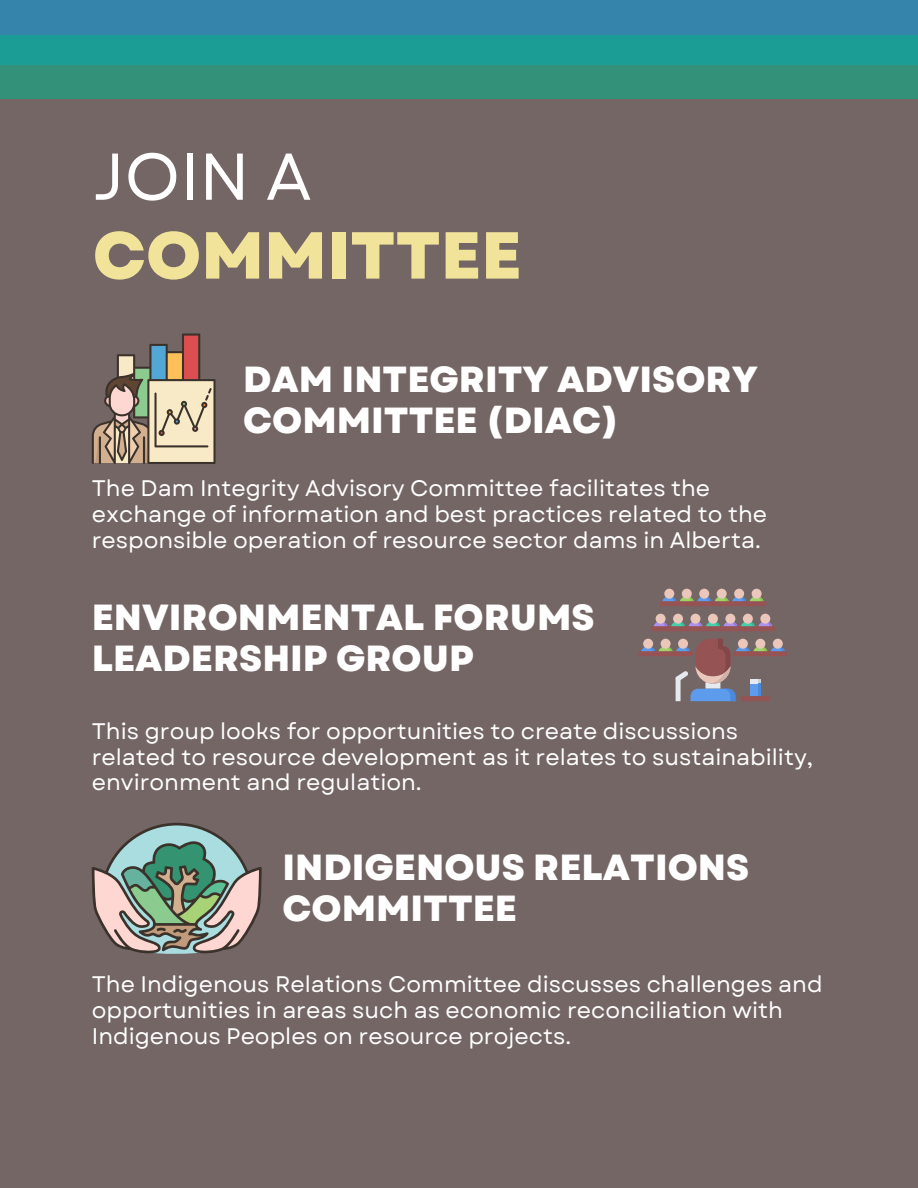
<style>
.page{position:relative;width:918px;height:1188px;background:#736665}
.page>*{position:absolute;margin:0;border:0;box-sizing:border-box;transform-origin:0 0}
.t1{font:800 66.3px "Garet";color:#f1e399}
.t2{font:66px "Garet";color:#fff}
.t3{font:800 36.3px/40.5px "Garet";color:#fff}
.t4{font:22.5px/25.8px "Garet";color:#fff}
</style>
<div class="page">
<div style="left:0;top:0;width:918px;height:65px;background:#3584ab"></div>
<div style="left:0;top:36px;width:918px;height:63px;background:linear-gradient(to bottom,#15a09c,#3c8d70)"></div>
<svg style="left:662px;top:596px;width:102px;height:5px"></svg>
<svg style="left:653px;top:621px;width:120px;height:5px"></svg>
<div style="left:638px;top:651px;width:55px;height:5px;background:#965353;border-radius:2px"></div>
<div style="left:659px;top:601px;width:108px;height:5px;background:#965353;border-radius:2px"></div>
<div style="left:651px;top:626px;width:124px;height:5px;background:#965353;border-radius:2px"></div>
<div style="left:733px;top:651px;width:55px;height:5px;background:#965353;border-radius:2px"></div>
<div style="left:752px;top:589px;width:10px;height:10px;background:#eac6bb;border-radius:50%"></div>
<div style="left:734px;top:589px;width:10px;height:10px;background:#eac6bb;border-radius:50%"></div>
<div style="left:717px;top:589px;width:10px;height:10px;background:#eac6bb;border-radius:50%"></div>
<div style="left:699px;top:589px;width:10px;height:10px;background:#eac6bb;border-radius:50%"></div>
<div style="left:682px;top:589px;width:10px;height:10px;background:#eac6bb;border-radius:50%"></div>
<div style="left:664px;top:589px;width:10px;height:10px;background:#eac6bb;border-radius:50%"></div>
<div style="left:656px;top:614px;width:10px;height:10px;background:#eac6bb;border-radius:50%"></div>
<div style="left:673px;top:614px;width:10px;height:10px;background:#eac6bb;border-radius:50%"></div>
<div style="left:691px;top:614px;width:9px;height:10px;background:#eac6bb;border-radius:50%"></div>
<div style="left:708px;top:614px;width:10px;height:10px;background:#eac6bb;border-radius:50%"></div>
<div style="left:725px;top:614px;width:10px;height:10px;background:#eac6bb;border-radius:50%"></div>
<div style="left:743px;top:614px;width:10px;height:10px;background:#eac6bb;border-radius:50%"></div>
<div style="left:760px;top:614px;width:10px;height:10px;background:#eac6bb;border-radius:50%"></div>
<svg style="left:641px;top:639px;width:144px;height:62px"></svg>
<svg style="left:92px;top:334px;width:124px;height:130px"></svg>
<svg style="left:92px;top:823px;width:170px;height:131px"></svg>
<p class="t2" style="left:93px;top:129px;width:220px">JOIN A</p>
<p class="t1" style="left:93px;top:208px;width:430px">COMMITTEE</p>
<p class="t3" style="left:243px;top:360px;width:516px">DAM INTEGRITY ADVISORY<br>COMMITTEE (DIAC)</p>
<p class="t4" style="left:92px;top:475px;width:677px">The Dam Integrity Advisory Committee facilitates the exchange of information and best practices related to the responsible operation of resource sector dams in Alberta.</p>
<p class="t3" style="left:92px;top:598px;width:504px">ENVIRONMENTAL FORUMS<br>LEADERSHIP GROUP</p>
<p class="t4" style="left:92px;top:718px;width:723px">This group looks for opportunities to create discussions related to resource development as it relates to sustainability, environment and regulation.</p>
<p class="t3" style="left:283px;top:848px;width:468px">INDIGENOUS RELATIONS<br>COMMITTEE</p>
<p class="t4" style="left:92px;top:972px;width:732px">The Indigenous Relations Committee discusses challenges and opportunities in areas such as economic reconciliation with<br>Indigenous Peoples on resource projects.</p>
</div>
